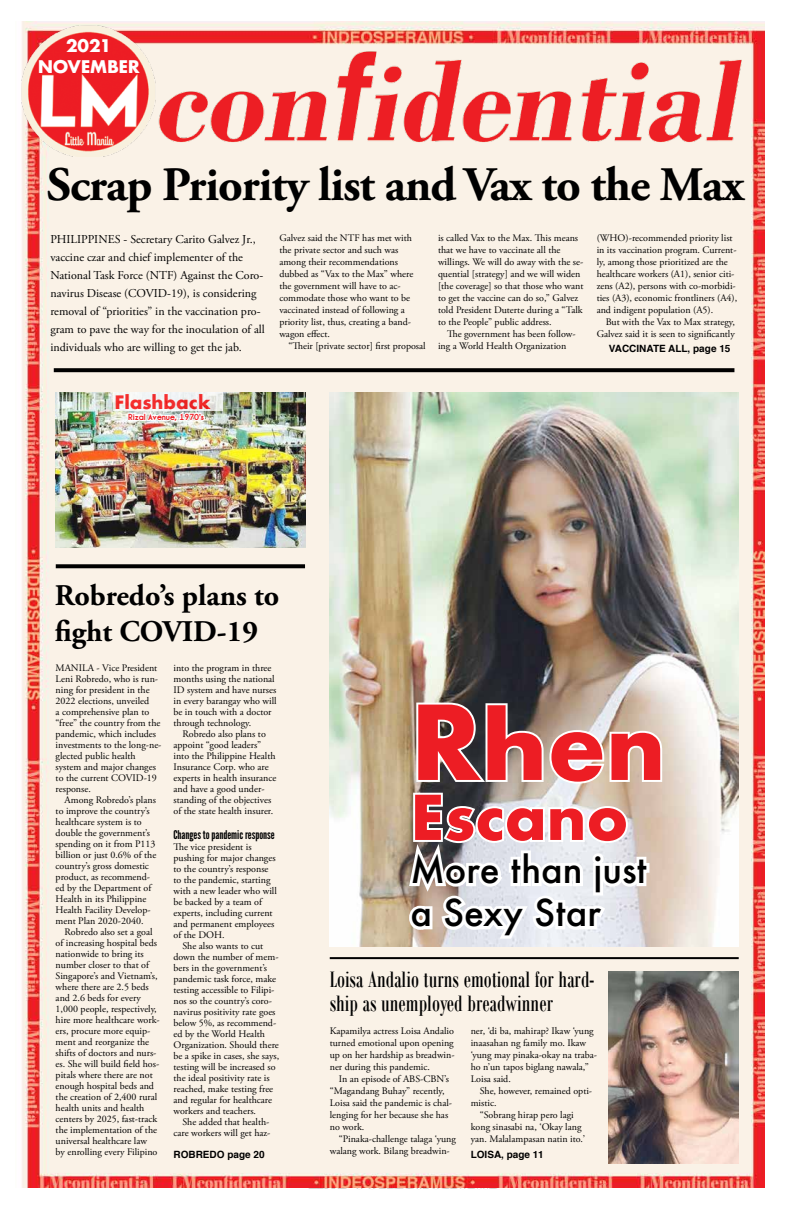
<style>
.page{position:relative;width:792px;height:1224px;background:#fff}
.page>*{position:absolute;margin:0;border:0;box-sizing:border-box;transform-origin:0 0}
.t1{font:700 90px "Futura";color:#ed1d24;scale:1.11 1}
.t2{font:700 60px "Futura";color:#ed1d24}
.t3{font:700 48px "Adobe Garamond Pro";letter-spacing:-.02em;color:#000}
.t4{font:500 36px/43.2px "Futura";color:#000}
.t5{font:700 30px/36px "Adobe Garamond Pro";color:#000}
.t6{font:24px/24px "Bodoni MT Condensed";color:#000}
.t7{font:700 18px "Futura";color:#f00}
.t8{font:700 17px/20.4px "Futura";letter-spacing:-.025em;color:#fff;text-align:center}
.t9{font:12px/18px "Adobe Garamond Pro";color:#000}
.t10{font:12px "League Gothic";color:#000}
.t11{font:10px/11px "Adobe Garamond Pro";color:#000}
.t12{font:700 10px "Helvetica";color:#000}
.t13{font:700 9px "Champagne&Limousines Thick";letter-spacing:-.005em;color:#ed1d24}
.s1{font-size:100px}
</style>
<div class="page">
<img style="left:308px;top:1188px;width:189px;height:1px">
<img style="left:22px;top:156px;width:743px;height:1032px">
<hr style="left:330px;top:957px;width:409px;height:2px;background:#000">
<svg style="left:54px;top:368px;width:680px;height:4px;background:#0c0c0b"></svg>
<svg style="left:56px;top:564px;width:249px;height:4px"></svg>
<img style="left:56px;top:392px;width:249px;height:155px">
<svg style="left:113px;top:392px;width:109px;height:19px;fill:#f1f4f4"></svg>
<svg style="left:127px;top:408px;width:80px;height:17px"></svg>
<img style="left:330px;top:392px;width:409px;height:554px">
<img style="left:608px;top:972px;width:131px;height:191px">
<svg style="left:404px;top:700px;width:260px;height:244px"></svg>
<img style="left:21px;top:21px;width:744px;height:135px">
<h3 class="t8" style="left:38px;top:36px;width:104px">2021<br>NOVEMBER</h3>
<h3 class="t3" style="left:47px;top:156px;width:699px">Scrap Priority list and Vax to the Max</h3>
<p class="t9" style="left:50px;top:230px;width:216px">PHILIPPINES - Secretary Carito Galvez Jr., vaccine czar and chief implementer of the National Task Force (NTF) Against the Coro&shy;navirus Disease (COVID-19), is considering removal of “priorities” in the vaccination pro&shy;gram to pave the way for the inoculation of all individuals who are willing to get the jab.</p>
<p class="t11" style="left:279px;top:232px;width:135px;line-height:12px">Galvez said the NTF has met with the private sector and such was among their recommendations dubbed as “Vax to the Max” where the government will have to ac&shy;commodate those who want to be vaccinated instead of following a priority list, thus, creating a band&shy;wagon effect.</p>
<p class="t11" style="left:288px;top:341px;width:139px">“Their [private sector] first proposal</p>
<p class="t11" style="left:438px;top:232px;width:147px;line-height:12px">is called Vax to the Max. This means that we have to vaccinate all the willings. We will do away with the se&shy;quential [strategy] and we will widen [the coverage] so that those who want to get the vaccine can do so,” Galvez told President Duterte during a “Talk to the People” public address.</p>
<p class="t11" style="left:438px;top:328px;width:139px;line-height:12px;text-indent:9px">The government has been follow&shy;ing a World Health Organization</p>
<p class="t11" style="left:597px;top:232px;width:142px;line-height:12px">(WHO)-recommended priority list in its vaccination program. Current&shy;ly, among those prioritized are the healthcare workers (A1), senior citi&shy;zens (A2), persons with co-morbidi&shy;ties (A3), economic frontliners (A4), and indigent population (A5).</p>
<p class="t11" style="left:597px;top:316px;width:140px;line-height:12px;text-align:right">But with the Vax to Max strategy,<br>Galvez said it is seen to significantly</p>
<p class="t12" style="left:609px;top:341px;width:123px">VACCINATE ALL, page 15</p>
<h3 class="t7" style="left:114px;top:389px;width:98px">Flashback</h3>
<p class="t13" style="left:128px;top:411px;width:78px">Rizal Avenue, 1970’s</p>
<h3 class="t5" style="left:55px;top:578px;width:226px">Robredo’s plans to fight COVID-19</h3>
<p class="t11" style="left:56px;top:663px;width:107px">MANILA - Vice President<br>Leni Robredo, who is run&shy;ning for president in the<br>2022 elections, unveiled<br>a comprehensive plan to “free” the country from the pandemic, which includes investments to the long-ne&shy;glected public health system and major changes to the current COVID-19 response.</p>
<p class="t11" style="left:56px;top:795px;width:102px;text-indent:9px">Among Robredo’s plans to improve the country’s healthcare system is to double the government’s spending on it from P113 billion or just 0.6% of the country’s gross domestic product, as recommend&shy;ed by the Department of<br>Health in its Philippine<br>Health Facility Develop&shy;ment Plan 2020-2040.</p>
<p class="t11" style="left:56px;top:927px;width:106px;text-indent:9px">Robredo also set a goal of increasing hospital beds nationwide to bring its number closer to that of<br>Singapore’s and Vietnam’s, where there are 2.5 beds and 2.6 beds for every<br>1,000 people, respectively, hire more healthcare work&shy;ers, procure more equip&shy;ment and reorganize the shifts of doctors and nurs&shy;es. She will build field hos&shy;pitals where there are not enough hospital beds and the creation of 2,400 rural health units and health centers by 2025, fast-track the implementation of the universal healthcare law<br>by enrolling every Filipino</p>
<p class="t11" style="left:173px;top:663px;width:105px">into the program in three months using the national<br>ID system and have nurses in every barangay who will be in touch with a doctor through technology.</p>
<p class="t11" style="left:173px;top:729px;width:104px;text-indent:9px">Robredo also plans to appoint “good leaders” into the Philippine Health<br>Insurance Corp. who are experts in health insurance and have a good under&shy;standing of the objectives of the state health insurer.</p>
<p class="t10" style="left:173px;top:828px;width:103px">Changes to pandemic response</p>
<p class="t11" style="left:173px;top:842px;width:105px">The vice president is pushing for major changes to the country’s response to the pandemic, starting with a new leader who will be backed by a team of experts, including current and permanent employees of the DOH.</p>
<p class="t11" style="left:173px;top:941px;width:107px;text-indent:9px">She also wants to cut down the number of mem&shy;bers in the government’s pandemic task force, make testing accessible to Filipi&shy;nos so the country’s coro&shy;navirus positivity rate goes below 5%, as recommend&shy;ed by the World Health<br>Organization. Should there be a spike in cases, she says, testing will be increased so the ideal positivity rate is reached, make testing free and regular for healthcare workers and teachers.</p>
<p class="t11" style="left:173px;top:1117px;width:99px;text-align:right">She added that health&shy;care workers will get haz-</p>
<p class="t12" style="left:173px;top:1146px;width:93px">ROBREDO page 20</p>
<h1 class="t1" style="left:410px;top:681px;width:231px"><span class="s1">R</span>hen</h1>
<h2 class="t2" style="left:410px;top:774px;width:220px">Escano</h2>
<h3 class="t4" style="left:410px;top:848px;width:238px">More than just a Sexy Star</h3>
<h3 class="t6" style="left:330px;top:967px;width:266px">Loisa Andalio turns emotional for hard&shy;ship as unemployed breadwinner</h3>
<p class="t11" style="left:330px;top:1026px;width:126px;line-height:12px;text-align:justify">Kapamilya actress Loisa Andalio turned emotional upon opening up on her hardship as breadwin&shy;ner during this pandemic.</p>
<p class="t11" style="left:330px;top:1074px;width:124px;line-height:12px;text-indent:9px">In an episode of ABS-CBN’s “Magandang Buhay” recently,<br>Loisa said the pandemic is chal&shy;lenging for her because she has no work.</p>
<p class="t11" style="left:330px;top:1134px;width:128px;line-height:12px;text-indent:9px">“Pinaka-challenge talaga ‘yung walang work. Bilang breadwin-</p>
<p class="t11" style="left:471px;top:1026px;width:128px;line-height:12px">ner, ‘di ba, mahirap? Ikaw ‘yung inaasahan ng family mo. Ikaw ‘yung may pinaka-okay na traba&shy;ho n’un tapos biglang nawala,”<br>Loisa said.</p>
<p class="t11" style="left:480px;top:1086px;width:114px">She, however, remained opti-</p>
<p class="t11" style="left:471px;top:1098px;width:27px">mistic.</p>
<p class="t11" style="left:480px;top:1110px;width:96px">“Sobrang hirap pero lagi</p>
<p class="t11" style="left:471px;top:1122px;width:112px">kong sinasabi na, ‘Okay lang</p>
<p class="t11" style="left:471px;top:1134px;width:116px">yan. Malalampasan natin ito.’</p>
<p class="t12" style="left:471px;top:1146px;width:74px">LOISA, page 11</p>
</div>
